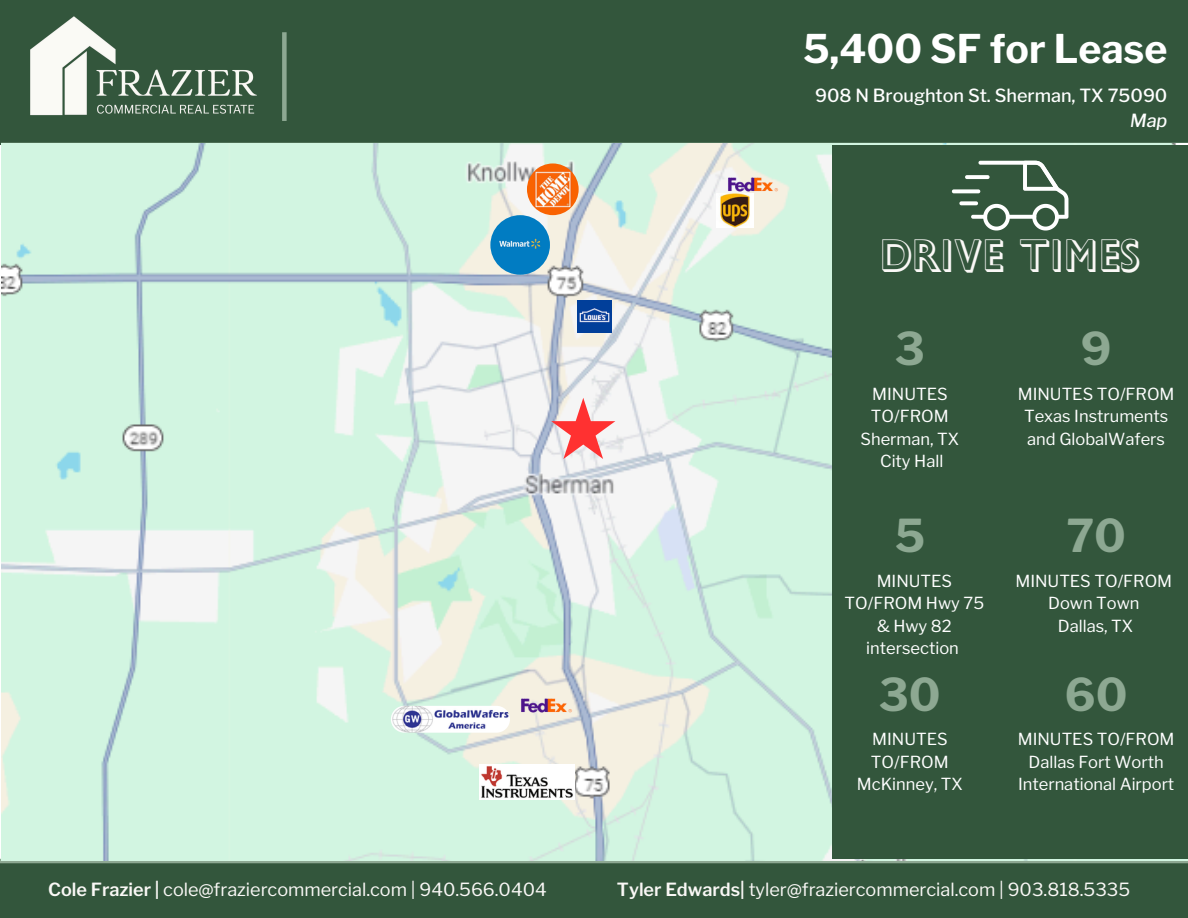
<style>
.page{position:relative;width:1188px;height:918px;background:#fff}
.page>*{position:absolute;margin:0;border:0;box-sizing:border-box;transform-origin:0 0}
.t1{font:700 45px "Libre Franklin";color:#8da892}
.t2{font:43.5px "Gill Sans Shadow MT Std";color:#faf8f6}
.t3{font:700 39.3px "Libre Franklin";color:#fff}
.t4{font:18px "Libre Franklin";color:#faf8f6}
.t5{font:500 18px/24.8px "Libre Franklin";color:#fff;text-align:right}
.t6{font:16.5px/22.5px "Libre Franklin";color:#fff;text-align:center}
.s1{font-weight:600}
.s2{font-style:italic}
</style>
<div class="page">
<div style="left:0;top:0;width:1188px;height:145px;background:#33563c"></div>
<img style="left:30px;top:16px;width:227px;height:100px">
<div style="left:282px;top:32px;width:5px;height:89px;background:#8da892"></div>
<div style="left:0;top:863px;width:1188px;height:55px;background:#33563c"></div>
<hr style="left:0;top:859px;width:1188px;height:4px;background:#8da892">
<svg style="left:1px;top:143px;width:1187px;height:1px"></svg>
<img style="left:1px;top:144px;width:1187px;height:717px">
<svg style="left:551px;top:398px;width:64px;height:61px"></svg>
<img style="left:480px;top:764px;width:94px;height:35px">
<img style="left:521px;top:680px;width:52px;height:52px">
<img style="left:727px;top:158px;width:52px;height:52px">
<img style="left:716px;top:193px;width:38px;height:34px">
<img style="left:578px;top:301px;width:34px;height:31px">
<img style="left:490px;top:215px;width:60px;height:60px;border-radius:50%">
<img style="left:527px;top:163px;width:52px;height:52px;border-radius:50%">
<img style="left:391px;top:706px;width:119px;height:27px">
<div style="left:832px;top:145px;width:356px;height:714px;background:#33563c"></div>
<svg style="left:952px;top:161px;width:116px;height:69px"></svg>
<h3 class="t4" style="left:48px;top:879px;width:500px"><span class="s1">Cole Frazier |</span> cole@fraziercommercial.com | 940.566.0404</h3>
<p class="t3" style="left:803px;top:25px;width:366px">5,400 SF for Lease</p>
<p class="t5" style="left:815px;top:83px;width:354px">908 N Broughton St. Sherman, TX 75090<br><span class="s2">Map</span></p>
<p class="t2" style="left:880px;top:242px;width:262px">DRIVE TIMES</p>
<p class="t1" style="left:895px;top:322px;width:32px">3</p>
<p class="t1" style="left:1081px;top:322px;width:32px">9</p>
<p class="t6" style="left:861px;top:383px;width:100px">MINUTES<br>TO/FROM<br>Sherman, TX</p>
<h2 class="t6" style="left:880px;top:450px;width:65px">City Hall</h2>
<p class="t6" style="left:1018px;top:383px;width:158px">MINUTES TO/FROM<br>Texas Instruments and GlobalWafers</p>
<p class="t1" style="left:895px;top:509px;width:32px">5</p>
<p class="t1" style="left:1066px;top:509px;width:61px">70</p>
<p class="t6" style="left:845px;top:569px;width:141px">MINUTES<br>TO/FROM Hwy 75 &amp; Hwy 82 intersection</p>
<p class="t6" style="left:1015px;top:569px;width:158px">MINUTES TO/FROM<br>Down Town</p>
<p class="t6" style="left:1058px;top:614px;width:77px">Dallas, TX</p>
<p class="t1" style="left:879px;top:668px;width:63px">30</p>
<p class="t1" style="left:1065px;top:668px;width:64px">60</p>
<p class="t6" style="left:857px;top:728px;width:107px">MINUTES<br>TO/FROM<br>McKinney, TX</p>
<p class="t6" style="left:1018px;top:728px;width:158px">MINUTES TO/FROM<br>Dallas Fort Worth<br>International Airport</p>
<p class="t4" style="left:617px;top:879px;width:515px"><span class="s1">Tyler Edwards|</span> tyler@fraziercommercial.com | 903.818.5335</p>
</div>
